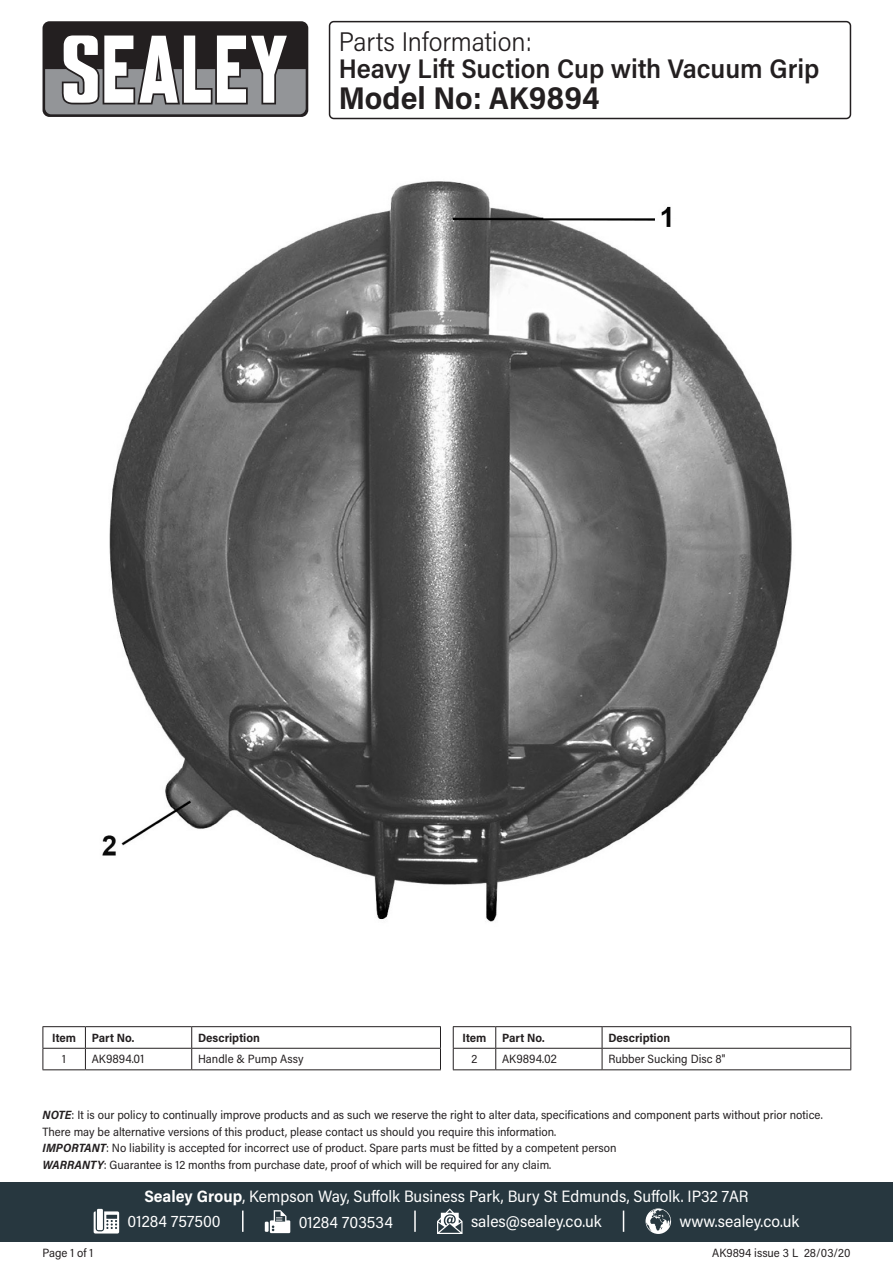
<style>
.page{position:relative;width:893px;height:1263px;background:#fff}
.page>*{position:absolute;margin:0;border:0;box-sizing:border-box;transform-origin:0 0}
.Model_Number{font:700 31.5px "Acumin Pro Semi Cond";color:#231f20}
.Product_Description{font:600 27px "Acumin Pro Semi Cond";color:#231f20}
.Parts_Information{font:300 27px "Acumin Pro Semi Cond";color:#231f20}
.Address{font:16.5px "Acumin Pro Semi Cond";color:#fff}
.Contact_Info{font:16.5px "Acumin Pro Semi Cond";color:#fff}
.Disclaimer{font:12px/16.5px "Acumin Pro Semi Cond";color:#231f20}
.Part_Description_HDR{font:700 12px "Acumin Pro Semi Cond";color:#231f20}
.Table_Body{font:12px "Acumin Pro Semi Cond";color:#231f20}
.Document_Info{font:12px "Acumin Pro Semi Cond";color:#231f20}
.Part_No__Body{font:12px "Acumin Pro Semi Cond";color:#231f20}
.Item_HDR{font:700 12px "Acumin Pro Semi Cond";letter-spacing:-.005em;color:#231f20}
.Item_Body{font:12px "Acumin Pro Semi Cond";color:#231f20}
.s1{font-weight:700;font-style:italic}
.s2{font-weight:700}
</style>
<div class="page">
<div style="left:43px;top:21px;width:265px;height:96px;background:#231f20;border-radius:7px"></div>
<svg style="left:45px;top:35px;width:261px;height:79px"></svg>
<div style="left:0;top:1182px;width:893px;height:60px;background:#27373f"></div>
<svg style="left:94px;top:1211px;width:25px;height:22px"></svg>
<div style="left:97px;top:1209px;width:6px;height:21px;background:#fff"></div>
<svg style="left:265px;top:1222px;width:4px;height:10px"></svg>
<svg style="left:270px;top:1210px;width:20px;height:23px"></svg>
<svg style="left:437px;top:1208px;width:25px;height:26px"></svg>
<svg style="left:645px;top:1208px;width:26px;height:26px"></svg>
<hr style="left:242px;top:1210px;width:2px;height:22px;background:#fff">
<svg style="left:623px;top:1210px;width:1px;height:22px"></svg>
<hr style="left:414px;top:1210px;width:2px;height:22px;background:#fff">
<div style="left:329px;top:21px;width:522px;height:98px;border:2px solid #231f20;border-radius:4px"></div>
<hr style="left:43px;top:1026px;width:42px;height:1px;background:#231f20">
<hr style="left:85px;top:1026px;width:107px;height:1px;background:#231f20">
<hr style="left:192px;top:1026px;width:249px;height:1px;background:#231f20">
<hr style="left:43px;top:1048px;width:42px;height:1px;background:#231f20">
<svg style="left:43px;top:1027px;width:1px;height:42px"></svg>
<hr style="left:85px;top:1048px;width:107px;height:1px;background:#231f20">
<svg style="left:85px;top:1027px;width:1px;height:42px"></svg>
<hr style="left:192px;top:1048px;width:249px;height:1px;background:#231f20">
<svg style="left:191px;top:1027px;width:1px;height:42px"></svg>
<svg style="left:440px;top:1027px;width:1px;height:42px"></svg>
<hr style="left:43px;top:1069px;width:42px;height:1px;background:#231f20">
<hr style="left:85px;top:1069px;width:107px;height:1px;background:#231f20">
<hr style="left:192px;top:1069px;width:249px;height:1px;background:#231f20">
<hr style="left:453px;top:1026px;width:43px;height:1px;background:#231f20">
<hr style="left:496px;top:1026px;width:106px;height:1px;background:#231f20">
<hr style="left:602px;top:1026px;width:249px;height:1px;background:#231f20">
<hr style="left:453px;top:1048px;width:43px;height:1px;background:#231f20">
<svg style="left:453px;top:1027px;width:1px;height:42px"></svg>
<hr style="left:496px;top:1048px;width:106px;height:1px;background:#231f20">
<svg style="left:495px;top:1027px;width:1px;height:42px"></svg>
<hr style="left:602px;top:1048px;width:249px;height:1px;background:#231f20">
<svg style="left:602px;top:1027px;width:1px;height:42px"></svg>
<svg style="left:850px;top:1027px;width:1px;height:42px"></svg>
<hr style="left:453px;top:1069px;width:43px;height:1px;background:#231f20">
<hr style="left:496px;top:1069px;width:106px;height:1px;background:#231f20">
<hr style="left:602px;top:1069px;width:249px;height:1px;background:#231f20">
<img style="left:102px;top:181px;width:690px;height:741px">
<p class="Parts_Information" style="left:339px;top:23px;width:195px">Parts Information:</p>
<p class="Product_Description" style="left:339px;top:49px;width:482px">Heavy Lift Suction Cup with Vacuum Grip</p>
<p class="Model_Number" style="left:339px;top:76px;width:262px">Model No: AK9894</p>
<p class="Item_HDR" style="left:52px;top:1029px;width:25px">Item</p>
<p class="Part_Description_HDR" style="left:92px;top:1029px;width:44px">Part No.</p>
<p class="Part_Description_HDR" style="left:198px;top:1029px;width:63px">Description</p>
<p class="Item_Body" style="left:62px;top:1051px;width:5px">1</p>
<p class="Part_No__Body" style="left:92px;top:1051px;width:54px">AK9894.01</p>
<p class="Table_Body" style="left:198px;top:1051px;width:107px">Handle &amp; Pump Assy</p>
<p class="Item_HDR" style="left:463px;top:1029px;width:25px">Item</p>
<p class="Part_Description_HDR" style="left:502px;top:1029px;width:44px">Part No.</p>
<p class="Part_Description_HDR" style="left:608px;top:1029px;width:63px">Description</p>
<p class="Item_Body" style="left:472px;top:1051px;width:7px">2</p>
<p class="Part_No__Body" style="left:502px;top:1051px;width:56px">AK9894.02</p>
<p class="Table_Body" style="left:608px;top:1051px;width:118px">Rubber Sucking Disc 8"</p>
<p class="Disclaimer" style="left:43px;top:1106px;width:782px"><span class="s1">NOTE</span>: It is our policy to continually improve products and as such we reserve the right to alter data, specifications and component parts without prior notice.<br>There may be alternative versions of this product, please contact us should you require this information.</p>
<p class="Disclaimer" style="left:43px;top:1139px;width:575px"><span class="s1">IMPORTANT</span>: No liability is accepted for incorrect use of product. Spare parts must be fitted by a competent person</p>
<p class="Disclaimer" style="left:43px;top:1156px;width:510px"><span class="s1">WARRANTY</span>: Guarantee is 12 months from purchase date, proof of which will be required for any claim.</p>
<p class="Document_Info" style="left:43px;top:1244px;width:52px">Page 1 of 1</p>
<p class="Address" style="left:144px;top:1185px;width:606px"><span class="s2">Sealey Group</span>, Kempson Way, Suffolk Business Park, Bury St Edmunds, Suffolk. IP32 7AR</p>
<p class="Contact_Info" style="left:128px;top:1210px;width:95px">01284 757500</p>
<p class="Contact_Info" style="left:299px;top:1210px;width:96px">01284 703534</p>
<p class="Contact_Info" style="left:471px;top:1210px;width:132px">sales@sealey.co.uk</p>
<p class="Contact_Info" style="left:680px;top:1210px;width:121px">www.sealey.co.uk</p>
<p class="Document_Info" style="left:712px;top:1244px;width:140px">AK9894 issue 3 L 28/03/20</p>
</div>
